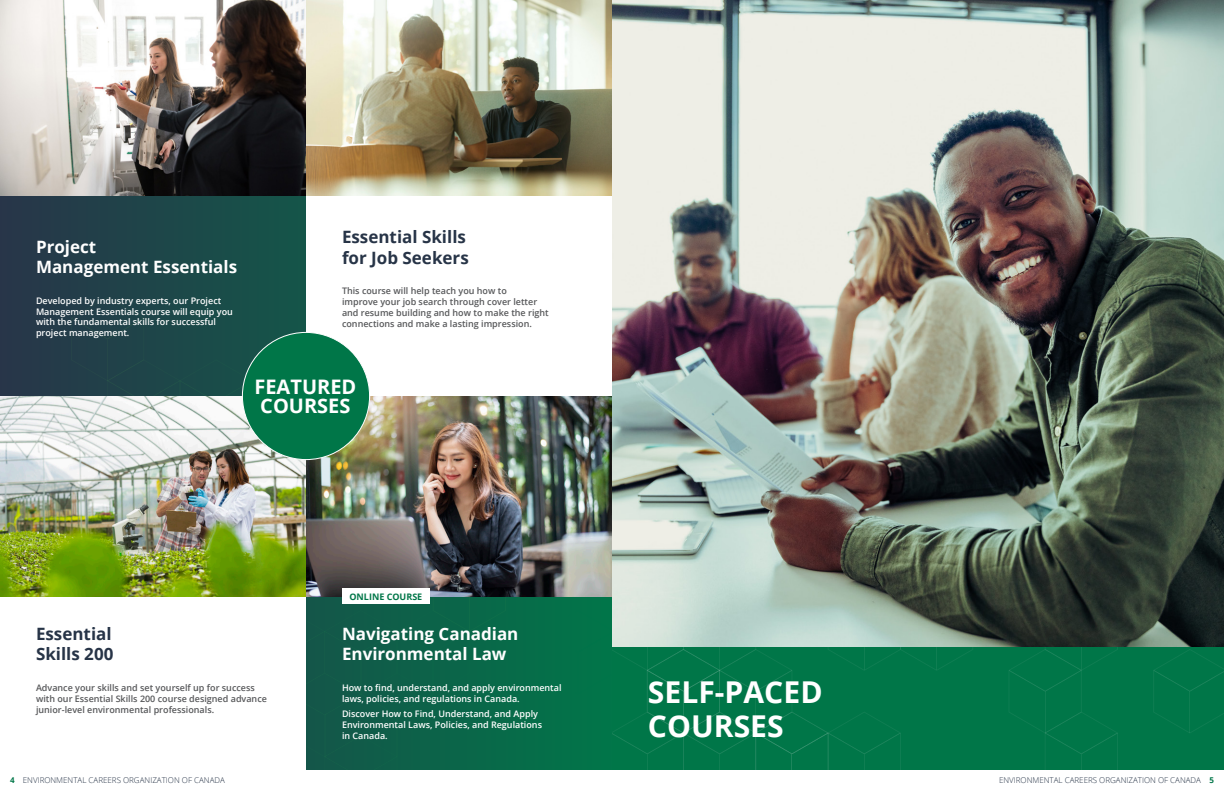
<style>
.page{position:relative;width:1224px;height:792px;background:#fff}
.page>*{position:absolute;margin:0;border:0;box-sizing:border-box;transform-origin:0 0}
.Bold_SubHeads{font:700 30.1px/34.4px "Open Sans";color:#fff}
.Numbers_Bold{font:700 20px "Open Sans";color:#fff}
.Numbers_Bold-2{font:700 17px/20.4px "Open Sans";color:#fff}
.Numbers_Bold-3{font:700 17px/20.4px "Open Sans";color:#273447}
.Numbers_Bold-4{font:600 9px/10.8px "Open Sans";color:#fff}
.Numbers_Bold-5{font:600 9px/10.8px "Open Sans";color:#57585a}
.Numbers_Bold-6{font:700 9px "Open Sans";color:#007648}
.t1{font:300 8px "Open Sans";color:#273447}
.s1{font-weight:700;color:#007648}
</style>
<div class="page">
<div style="left:0;top:0;width:306px;height:396px;background:linear-gradient(to right,#283549,#155549)"></div>
<svg style="left:71px;top:297px;width:182px;height:99px;background:#1d4649"></svg>
<img style="left:0;top:0;width:612px;height:196px">
<img style="left:0;top:396px;width:306px;height:200px">
<div style="left:242px;top:332px;width:128px;height:128px;background:#007648;border-radius:50%"></div>
<img style="left:612px;top:0;width:612px;height:647px">
<div style="left:612px;top:647px;width:612px;height:123px;background:#007648"></div>
<svg style="left:1153px;top:649px;width:71px;height:84px"></svg>
<svg style="left:1009px;top:647px;width:109px;height:123px"></svg>
<img style="left:306px;top:396px;width:667px;height:374px">
<p class="Numbers_Bold-2" style="left:36px;top:236px;width:203px">Project<br>Management Essentials</p>
<p class="Numbers_Bold-4" style="left:36px;top:295px;width:198px">Developed by industry experts, our Project Management Essentials course will equip you with the fundamental skills for successful project management.</p>
<p class="Numbers_Bold-3" style="left:342px;top:227px;width:128px">Essential Skills for Job Seekers</p>
<p class="Numbers_Bold-5" style="left:342px;top:286px;width:208px">This course will help teach you how to<br>improve your job search through cover letter and resume building and how to make the right connections and make a lasting impression.</p>
<p class="Numbers_Bold" style="left:254px;top:373px;width:103px">FEATURED</p>
<p class="Numbers_Bold" style="left:260px;top:392px;width:92px">COURSES</p>
<p class="Numbers_Bold-6" style="left:349px;top:590px;width:74px">ONLINE COURSE</p>
<p class="Numbers_Bold-3" style="left:36px;top:623px;width:79px">Essential<br>Skills 200</p>
<p class="Numbers_Bold-5" style="left:36px;top:682px;width:233px">Advance your skills and set yourself up for success with our Essential Skills 200 course designed advance junior-level environmental professionals.</p>
<p class="Numbers_Bold-2" style="left:342px;top:623px;width:178px">Navigating Canadian<br>Environmental Law</p>
<p class="Numbers_Bold-4" style="left:342px;top:682px;width:221px">How to find, understand, and apply environmental laws, policies, and regulations in Canada.</p>
<p class="Numbers_Bold-4" style="left:342px;top:708px;width:202px">Discover How to Find, Understand, and Apply<br>Environmental Laws, Policies, and Regulations in Canada.</p>
<p class="Bold_SubHeads" style="left:648px;top:674px;width:176px">SELF-PACED<br>COURSES</p>
<p class="t1" style="left:10px;top:774px;width:216px"><span class="s1">4</span> ENVIRONMENTAL CAREERS ORGANIZATION OF CANADA</p>
<p class="t1" style="left:999px;top:774px;width:216px">ENVIRONMENTAL CAREERS ORGANIZATION OF CANADA <span class="s1">5</span></p>
</div>
